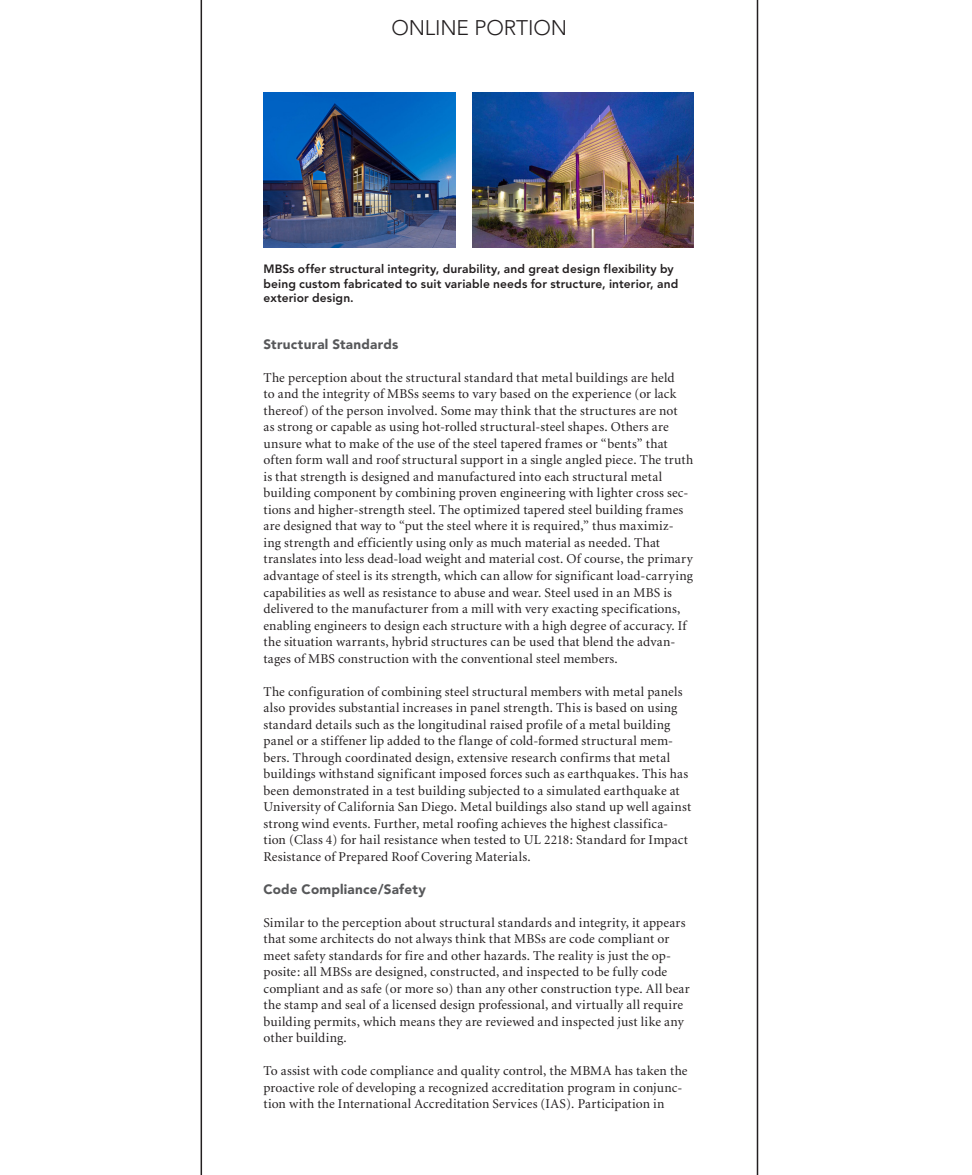
<style>
.page{position:relative;width:972px;height:1175px;background:#fff}
.page>*{position:absolute;margin:0;border:0;box-sizing:border-box;transform-origin:0 0}
.t1{font:300 21px "Avenir";letter-spacing:-.005em;color:#231f20}
.Body_no_indent{font:13.5px/16.5px "Minion";letter-spacing:.015em;color:#231f20}
.Body_indent{font:13.5px/16.5px "Minion";letter-spacing:.015em;color:#231f20}
.Section_subhead1{font:900 13.5px "Avenir";letter-spacing:.015em;color:#57585a}
.t2{font:800 12px/14.4px "Avenir";letter-spacing:.01em;color:#231f20}
</style>
<div class="page">
<hr style="left:201px;top:0;width:1px;height:1174px;background:#231f20">
<hr style="left:757px;top:0;width:1px;height:1174px;background:#231f20">
<img style="left:264px;top:92px;width:191px;height:155px">
<img style="left:472px;top:92px;width:221px;height:155px">
<h1 class="t1" style="left:391px;top:16px;width:177px">ONLINE PORTION</h1>
<p class="t2" style="left:264px;top:262px;width:416px">MBSs offer structural integrity, durability, and great design flexibility by being custom fabricated to suit variable needs for structure, interior, and exterior design.</p>
<p class="Section_subhead1" style="left:264px;top:336px;width:136px">Structural Standards</p>
<p class="Body_indent" style="left:264px;top:370px;width:431px">The perception about the structural standard that metal buildings are held<br>to and the integrity of MBSs seems to vary based on the experience (or lack thereof) of the person involved. Some may think that the structures are not<br>as strong or capable as using hot-rolled structural-steel shapes. Others are unsure what to make of the use of the steel tapered frames or “bents” that often form wall and roof structural support in a single angled piece. The truth is that strength is designed and manufactured into each structural metal building component by combining proven engineering with lighter cross sec&shy;tions and higher-strength steel. The optimized tapered steel building frames are designed that way to “put the steel where it is required,” thus maximiz&shy;ing strength and efficiently using only as much material as needed. That translates into less dead-load weight and material cost. Of course, the primary advantage of steel is its strength, which can allow for significant load-carrying capabilities as well as resistance to abuse and wear. Steel used in an MBS is delivered to the manufacturer from a mill with very exacting specifications, enabling engineers to design each structure with a high degree of accuracy. If the situation warrants, hybrid structures can be used that blend the advan&shy;tages of MBS construction with the conventional steel members.</p>
<p class="Body_no_indent" style="left:264px;top:683px;width:429px">The configuration of combining steel structural members with metal panels also provides substantial increases in panel strength. This is based on using standard details such as the longitudinal raised profile of a metal building panel or a stiffener lip added to the flange of cold-formed structural mem&shy;bers. Through coordinated design, extensive research confirms that metal buildings withstand significant imposed forces such as earthquakes. This has been demonstrated in a test building subjected to a simulated earthquake at University of California San Diego. Metal buildings also stand up well against strong wind events. Further, metal roofing achieves the highest classifica&shy;tion (Class 4) for hail resistance when tested to UL 2218: Standard for Impact Resistance of Prepared Roof Covering Materials.</p>
<p class="Section_subhead1" style="left:264px;top:880px;width:164px">Code Compliance/Safety</p>
<p class="Body_no_indent" style="left:264px;top:914px;width:428px">Similar to the perception about structural standards and integrity, it appears that some architects do not always think that MBSs are code compliant or meet safety standards for fire and other hazards. The reality is just the op&shy;posite: all MBSs are designed, constructed, and inspected to be fully code compliant and as safe (or more so) than any other construction type. All bear the stamp and seal of a licensed design professional, and virtually all require building permits, which means they are reviewed and inspected just like any other building.</p>
<p class="Body_no_indent" style="left:264px;top:1063px;width:426px">To assist with code compliance and quality control, the MBMA has taken the proactive role of developing a recognized accreditation program in conjunc&shy;tion with the International Accreditation Services (IAS). Participation in</p>
</div>
